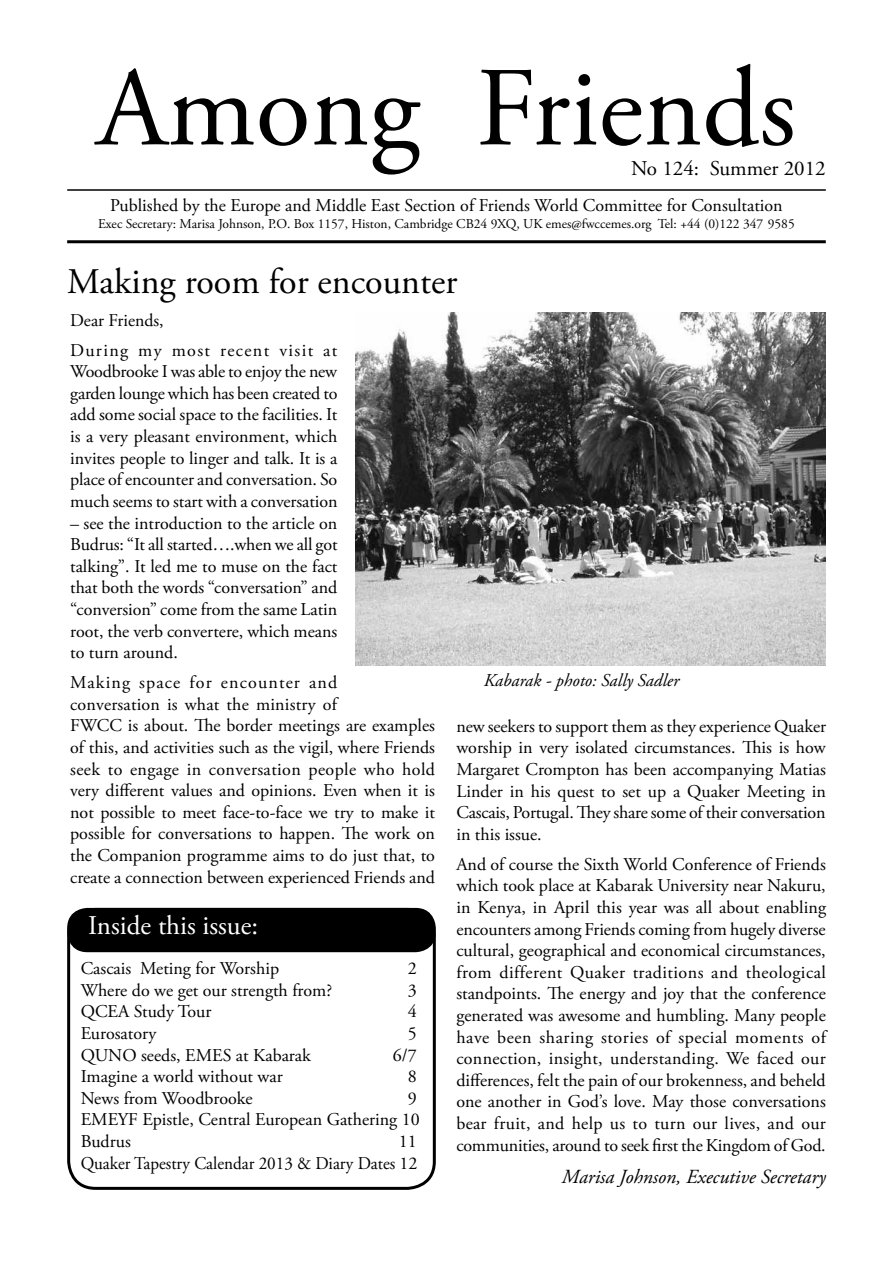
<style>
.page{position:relative;width:893px;height:1263px;background:#fff}
.page>*{position:absolute;margin:0;border:0;box-sizing:border-box;transform-origin:0 0}
.t1{font:112.5px "Adobe Garamond Pro";color:#000}
.t2{font:36px "Adobe Garamond Pro";color:#000}
.t3{font:27px "Adobe Garamond Pro";color:#fff}
.t4{font:21px "Adobe Garamond Pro";color:#000}
.t5{font:italic 19.95px "Adobe Garamond Pro";color:#000}
.t6{font:18px/21.6px "Adobe Garamond Pro";color:#000;text-align:justify}
.t7{font:italic 18px "Adobe Garamond Pro";color:#000}
.t8{font:13.5px "Adobe Garamond Pro";color:#000}
</style>
<div class="page">
<img style="left:355px;top:313px;width:471px;height:352px">
<div style="left:67px;top:908px;width:369px;height:282px;border:3px solid #000;border-radius:27px"></div>
<hr style="left:67px;top:240px;width:759px;height:3px;background:#000">
<div style="left:68px;top:909px;width:367px;height:42px;background:#000;border-radius:20px"></div>
<div style="left:67px;top:908px;width:369px;height:44px;border:2px solid #000;border-radius:20px"></div>
<hr style="left:67px;top:189px;width:759px;height:2px;background:#000">
<h1 class="t1" style="left:97px;top:41px;width:700px">Among Friends</h1>
<p class="t4" style="left:631px;top:156px;width:196px">No 124: Summer 2012</p>
<p class="t6" style="left:110px;top:195px;width:674px">Published by the Europe and Middle East Section of Friends World Committee for Consultation</p>
<p class="t8" style="left:98px;top:215px;width:698px">Exec Secretary: Marisa Johnson, P.O. Box 1157, Histon, Cambridge CB24 9XQ, UK emes@fwccemes.org Tel: +44 (0)122 347 9585</p>
<h2 class="t2" style="left:67px;top:260px;width:392px">Making room for encounter</h2>
<p class="t6" style="left:70px;top:306px;width:269px;line-height:30px">Dear Friends,<br>During my most recent visit at</p>
<p class="t6" style="left:70px;top:361px;width:269px">Woodbrooke I was able to enjoy the new garden lounge which has been created to add some social space to the facilities. It is a very pleasant environment, which invites people to linger and talk. It is a place of encounter and conversation. So much seems to start with a conversation</p>
<p class="t6" style="left:70px;top:513px;width:269px">– see the introduction to the article on Budrus: “It all started….when we all got talking”. It led me to muse on the fact that both the words “conversation” and “conversion” come from the same Latin root, the verb convertere, which means to turn around.</p>
<p class="t6" style="left:70px;top:672px;width:366px;text-align:left">Making space for encounter and<br>conversation is what the ministry of<br>FWCC is about. The border meetings are examples of this, and activities such as the vigil, where Friends seek to engage in conversation people who hold very different values and opinions. Even when it is not possible to meet face-to-face we try to make it possible for conversations to happen. The work on the Companion programme aims to do just that, to create a connection between experienced Friends and</p>
<p class="t7" style="left:484px;top:669px;width:197px">Kabarak - photo: Sally Sadler</p>
<p class="t6" style="left:456px;top:716px;width:371px">new seekers to support them as they experience Quaker worship in very isolated circumstances. This is how Margaret Crompton has been accompanying Matias Linder in his quest to set up a Quaker Meeting in Cascais, Portugal. They share some of their conversation in this issue.</p>
<p class="t6" style="left:456px;top:854px;width:371px">And of course the Sixth World Conference of Friends which took place at Kabarak University near Nakuru, in Kenya, in April this year was all about enabling encounters among Friends coming from hugely diverse cultural, geographical and economical circumstances, from different Quaker traditions and theological standpoints. The energy and joy that the conference generated was awesome and humbling. Many people have been sharing stories of special moments of connection, insight, understanding. We faced our differences, felt the pain of our brokenness, and beheld one another in God’s love. May those conversations bear fruit, and help us to turn our lives, and our communities, around to seek first the Kingdom of God.</p>
<p class="t5" style="left:562px;top:1165px;width:266px">Marisa Johnson, Executive Secretary</p>
<h3 class="t3" style="left:88px;top:909px;width:172px">Inside this issue:</h3>
<p class="t6" style="left:81px;top:958px;width:200px">Cascais Meting for Worship</p>
<p class="t6" style="left:408px;top:958px;width:10px">2</p>
<p class="t6" style="left:81px;top:980px;width:253px">Where do we get our strength from?</p>
<p class="t6" style="left:408px;top:980px;width:10px">3</p>
<p class="t6" style="left:81px;top:1001px;width:132px">QCEA Study Tour</p>
<p class="t6" style="left:408px;top:1001px;width:10px">4</p>
<p class="t6" style="left:81px;top:1023px;width:77px">Eurosatory</p>
<p class="t6" style="left:408px;top:1023px;width:10px">5</p>
<p class="t6" style="left:81px;top:1045px;width:232px">QUNO seeds, EMES at Kabarak</p>
<p class="t6" style="left:393px;top:1045px;width:25px">6/7</p>
<p class="t6" style="left:81px;top:1066px;width:203px">Imagine a world without war</p>
<p class="t6" style="left:408px;top:1066px;width:10px">8</p>
<p class="t6" style="left:81px;top:1088px;width:173px">News from Woodbrooke</p>
<p class="t6" style="left:81px;top:1088px;width:341px;text-align:left;text-indent:327px">9<br>EMEYF Epistle, Central European Gathering 10<br>Budrus</p>
<p class="t6" style="left:81px;top:1131px;width:338px;text-align:right">11<br>Quaker Tapestry Calendar 2013 &amp; Diary Dates 12</p>
</div>
